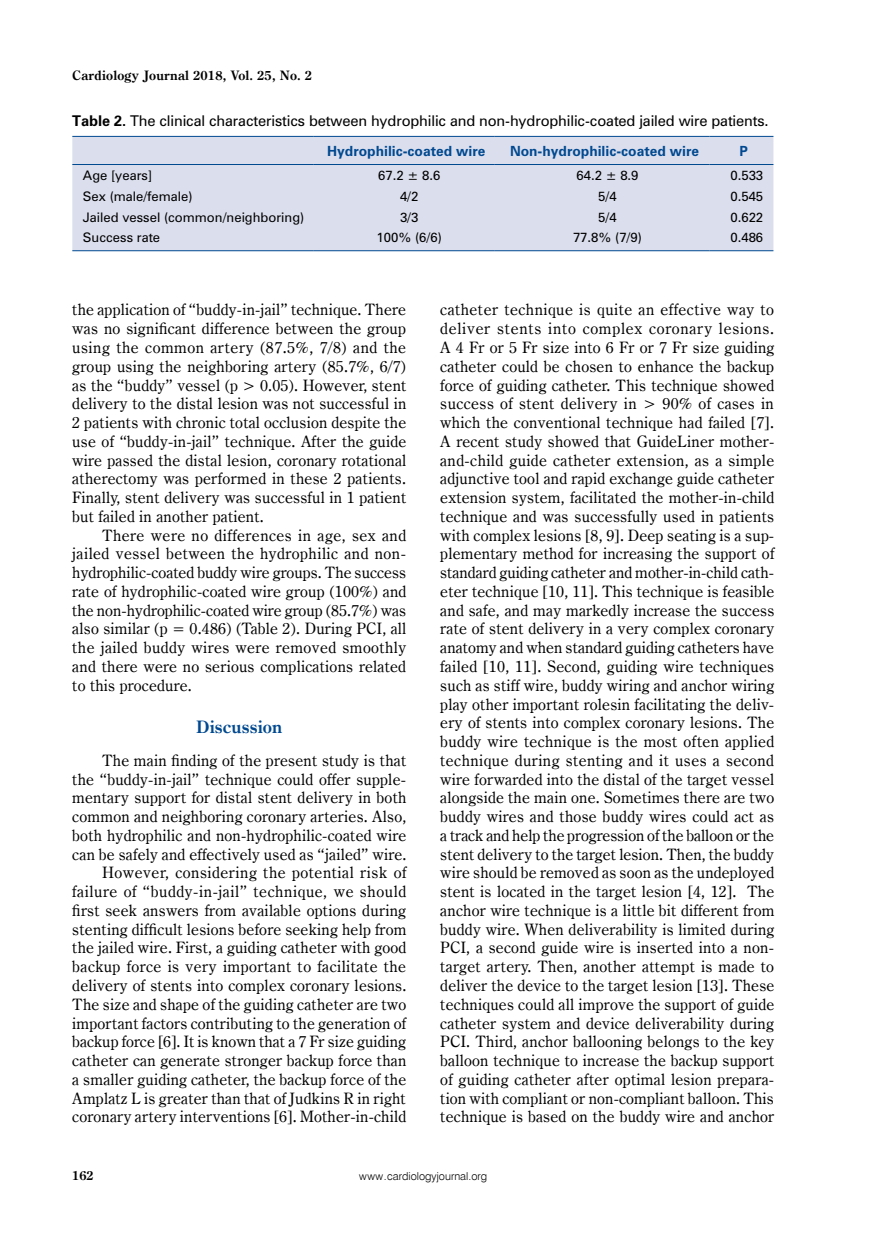
<style>
.page{position:relative;width:872px;height:1234px;background:#fff}
.page>*{position:absolute;margin:0;border:0;box-sizing:border-box;transform-origin:0 0}
._05_-_Śródtytuł_-_1{font:700 17.25px "Century Oldst EU";color:#004990}
._08_-_Tekst{font:15.75px/18.8px "Century Oldst EU";letter-spacing:.015em;color:#000;text-align:justify}
._12_-_Tabela_numer{font:13.5px "Zurich PL";letter-spacing:-.01em;color:#000}
.t1{font:700 13.05px "Century Oldst EU";letter-spacing:.015em;color:#000}
._13_-_Tabela_-_nagłó{font:700 12.75px "Zurich PL";color:#004990}
.t2{font:700 12.75px "Century Oldst EU";color:#000}
._14_-_Tabela_-_tekst{font:12px "Zurich PL";color:#000}
.t3{font:10.95px "Swis 721 Lt EU";color:#000}
.s1{font-weight:700}
</style>
<div class="page">
<div style="left:72px;top:137px;width:701px;height:113px;background:#dbdeed"></div>
<hr style="left:72px;top:250px;width:241px;height:1px;background:#004990">
<hr style="left:313px;top:250px;width:182px;height:1px;background:#004990">
<hr style="left:495px;top:250px;width:214px;height:1px;background:#004990">
<hr style="left:709px;top:250px;width:64px;height:1px;background:#004990">
<hr style="left:72px;top:136px;width:241px;height:1px;background:#004990">
<hr style="left:313px;top:136px;width:182px;height:1px;background:#004990">
<hr style="left:495px;top:136px;width:214px;height:1px;background:#004990">
<hr style="left:709px;top:136px;width:64px;height:1px;background:#004990">
<hr style="left:72px;top:164px;width:241px;height:1px;background:#004990">
<hr style="left:313px;top:164px;width:182px;height:1px;background:#004990">
<hr style="left:495px;top:164px;width:214px;height:1px;background:#004990">
<hr style="left:709px;top:164px;width:64px;height:1px;background:#004990">
<p class="t1" style="left:72px;top:67px;width:241px">Cardiology Journal 2018, Vol. 25, No. 2</p>
<p class="_12_-_Tabela_numer" style="left:72px;top:111px;width:698px"><span class="s1">Table 2.</span> The clinical characteristics between hydrophilic and non-hydrophilic-coated jailed wire patients.</p>
<p class="_13_-_Tabela_-_nagłó" style="left:327px;top:142px;width:160px">Hydrophilic-coated wire</p>
<p class="_13_-_Tabela_-_nagłó" style="left:510px;top:142px;width:191px">Non-hydrophilic-coated wire</p>
<p class="_13_-_Tabela_-_nagłó" style="left:739px;top:142px;width:10px">P</p>
<p class="_14_-_Tabela_-_tekst" style="left:83px;top:167px;width:71px">Age [years]</p>
<p class="_14_-_Tabela_-_tekst" style="left:378px;top:167px;width:64px">67.2 ± 8.6</p>
<p class="_14_-_Tabela_-_tekst" style="left:576px;top:167px;width:64px">64.2 ± 8.9</p>
<p class="_14_-_Tabela_-_tekst" style="left:730px;top:167px;width:34px">0.533</p>
<p class="_14_-_Tabela_-_tekst" style="left:83px;top:188px;width:111px">Sex (male/female)</p>
<p class="_14_-_Tabela_-_tekst" style="left:400px;top:188px;width:20px">4/2</p>
<p class="_14_-_Tabela_-_tekst" style="left:598px;top:188px;width:20px">5/4</p>
<p class="_14_-_Tabela_-_tekst" style="left:730px;top:188px;width:34px">0.545</p>
<p class="_14_-_Tabela_-_tekst" style="left:83px;top:209px;width:223px">Jailed vessel (common/neighboring)</p>
<p class="_14_-_Tabela_-_tekst" style="left:400px;top:209px;width:20px">3/3</p>
<p class="_14_-_Tabela_-_tekst" style="left:598px;top:209px;width:20px">5/4</p>
<p class="_14_-_Tabela_-_tekst" style="left:730px;top:209px;width:34px">0.622</p>
<p class="_14_-_Tabela_-_tekst" style="left:83px;top:229px;width:79px">Success rate</p>
<p class="_14_-_Tabela_-_tekst" style="left:376px;top:229px;width:67px">100% (6/6)</p>
<p class="_14_-_Tabela_-_tekst" style="left:573px;top:229px;width:71px">77.8% (7/9)</p>
<p class="_14_-_Tabela_-_tekst" style="left:730px;top:229px;width:34px">0.486</p>
<p class="_08_-_Tekst" style="left:72px;top:301px;width:336px">the application of “buddy-in-jail” technique. There was no significant difference between the group using the common artery (87.5%, 7/8) and the group using the neighboring artery (85.7%, 6/7) as the “buddy” vessel (p &gt; 0.05). However, stent delivery to the distal lesion was not successful in 2 patients with chronic total occlusion despite the use of “buddy-in-jail” technique. After the guide wire passed the distal lesion, coronary rotational atherectomy was performed in these 2 patients.<br>Finally, stent delivery was successful in 1 patient but failed in another patient.</p>
<p class="_08_-_Tekst" style="left:72px;top:526px;width:336px;text-indent:30px">There were no differences in age, sex and jailed vessel between the hydrophilic and non&shy;hydrophilic-coated buddy wire groups. The success rate of hydrophilic-coated wire group (100%) and the non-hydrophilic-coated wire group (85.7%) was also similar (p = 0.486) (Table 2). During PCI, all the jailed buddy wires were removed smoothly and there were no serious complications related to this procedure.</p>
<p class="_05_-_Śródtytuł_-_1" style="left:196px;top:715px;width:87px">Discussion</p>
<p class="_08_-_Tekst" style="left:72px;top:751px;width:335px;text-indent:30px">The main finding of the present study is that the “buddy-in-jail” technique could offer supple&shy;mentary support for distal stent delivery in both common and neighboring coronary arteries. Also, both hydrophilic and non-hydrophilic-coated wire can be safely and effectively used as “jailed” wire.</p>
<p class="_08_-_Tekst" style="left:72px;top:863px;width:336px;text-indent:30px">However, considering the potential risk of failure of “buddy-in-jail” technique, we should first seek answers from available options during stenting difficult lesions before seeking help from the jailed wire. First, a guiding catheter with good backup force is very important to facilitate the delivery of stents into complex coronary lesions.<br>The size and shape of the guiding catheter are two important factors contributing to the generation of backup force [6]. It is known that a 7 Fr size guiding catheter can generate stronger backup force than a smaller guiding catheter, the backup force of the Amplatz L is greater than that of Judkins R in right coronary artery interventions [6]. Mother-in-child</p>
<p class="_08_-_Tekst" style="left:440px;top:301px;width:336px">catheter technique is quite an effective way to deliver stents into complex coronary lesions.<br>A 4 Fr or 5 Fr size into 6 Fr or 7 Fr size guiding catheter could be chosen to enhance the backup force of guiding catheter. This technique showed success of stent delivery in &gt; 90% of cases in which the conventional technique had failed [7].<br>A recent study showed that GuideLiner mother&shy;and-child guide catheter extension, as a simple adjunctive tool and rapid exchange guide catheter extension system, facilitated the mother-in-child technique and was successfully used in patients with complex lesions [8, 9]. Deep seating is a sup&shy;plementary method for increasing the support of standard guiding catheter and mother-in-child cath&shy;eter technique [10, 11]. This technique is feasible and safe, and may markedly increase the success rate of stent delivery in a very complex coronary anatomy and when standard guiding catheters have failed [10, 11]. Second, guiding wire techniques such as stiff wire, buddy wiring and anchor wiring play other important rolesin facilitating the deliv&shy;ery of stents into complex coronary lesions. The buddy wire technique is the most often applied technique during stenting and it uses a second wire forwarded into the distal of the target vessel alongside the main one. Sometimes there are two buddy wires and those buddy wires could act as a track and help the progression of the balloon or the stent delivery to the target lesion. Then, the buddy wire should be removed as soon as the undeployed stent is located in the target lesion [4, 12]. The anchor wire technique is a little bit different from buddy wire. When deliverability is limited during PCI, a second guide wire is inserted into a non&shy;target artery. Then, another attempt is made to deliver the device to the target lesion [13]. These techniques could all improve the support of guide catheter system and device deliverability during PCI. Third, anchor ballooning belongs to the key balloon technique to increase the backup support of guiding catheter after optimal lesion prepara&shy;tion with compliant or non-compliant balloon. This technique is based on the buddy wire and anchor</p>
<p class="t2" style="left:72px;top:1167px;width:23px">162</p>
<p class="t3" style="left:359px;top:1169px;width:129px">www.cardiologyjournal.org</p>
</div>
